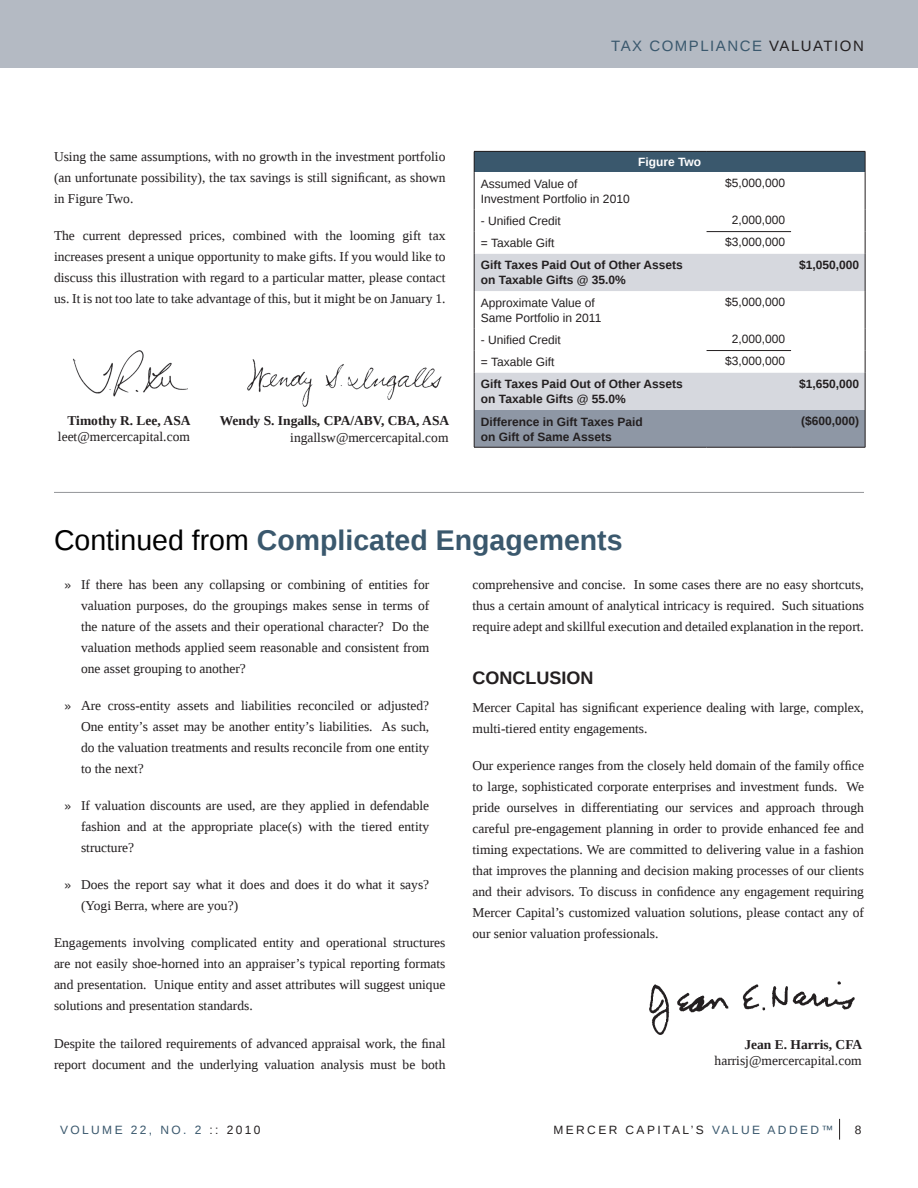
<style>
.page{position:relative;width:918px;height:1188px;background:#fff}
.page>*{position:absolute;margin:0;border:0;box-sizing:border-box;transform-origin:0 0}
.t1{font:700 28.5px "Liberation Sans";color:#3a586d}
.t2{font:700 18px "Liberation Sans";color:#231f20}
.t3{font:15px "Liberation Sans";letter-spacing:.1em;color:#231f20}
.t4{font:15px "Liberation Sans";color:#3a586d}
.t5{font:13.5px/21px "Liberation Serif";color:#231f20;text-align:justify}
.t6{font:700 13.5px "Liberation Serif";color:#231f20}
.t7{font:12px/15px "Liberation Sans";color:#231f20}
.t8{font:700 12px/15px "Liberation Sans";color:#231f20}
.t9{font:12px "Liberation Sans";letter-spacing:.2em;color:#231f20}
.t10{font:12px "Liberation Sans";letter-spacing:.2em;color:#3a586d}
.t11{font:700 12px "Liberation Sans";color:#fff}
.s1{color:#3a586d}
.s2{font-weight:400;color:#000}
.s3{font-family:"Liberation Sans";font-size:12px}
.s4{color:#231f20}
</style>
<div class="page">
<div style="left:0;top:0;width:918px;height:68px;background:#b4bac3"></div>
<div style="left:474px;top:151px;width:391px;height:21px;background:#3a586d"></div>
<svg style="left:475px;top:254px;width:390px;height:156px"></svg>
<div style="left:475px;top:410px;width:390px;height:37px;background:#8e97a5"></div>
<hr style="left:474px;top:151px;width:233px;height:1px;background:#231f20">
<svg style="left:474px;top:152px;width:1px;height:20px"></svg>
<hr style="left:707px;top:151px;width:84px;height:1px;background:#231f20">
<hr style="left:791px;top:151px;width:74px;height:1px;background:#231f20">
<svg style="left:865px;top:152px;width:1px;height:20px"></svg>
<hr style="left:474px;top:172px;width:1px;height:37px;background:#231f20">
<hr style="left:865px;top:172px;width:1px;height:37px;background:#231f20">
<svg style="left:474px;top:209px;width:1px;height:45px"></svg>
<svg style="left:865px;top:209px;width:1px;height:45px"></svg>
<hr style="left:474px;top:254px;width:1px;height:37px;background:#231f20">
<hr style="left:865px;top:254px;width:1px;height:37px;background:#231f20">
<hr style="left:474px;top:291px;width:1px;height:37px;background:#231f20">
<hr style="left:865px;top:291px;width:1px;height:37px;background:#231f20">
<svg style="left:474px;top:328px;width:1px;height:45px"></svg>
<svg style="left:865px;top:328px;width:1px;height:45px"></svg>
<hr style="left:474px;top:373px;width:1px;height:37px;background:#231f20">
<hr style="left:865px;top:373px;width:1px;height:37px;background:#231f20">
<hr style="left:474px;top:410px;width:1px;height:37px;background:#231f20">
<hr style="left:865px;top:410px;width:1px;height:37px;background:#231f20">
<hr style="left:474px;top:447px;width:233px;height:1px;background:#231f20">
<hr style="left:707px;top:447px;width:84px;height:1px;background:#231f20">
<hr style="left:791px;top:447px;width:74px;height:1px;background:#231f20">
<hr style="left:707px;top:231px;width:84px;height:1px;background:#231f20">
<hr style="left:707px;top:350px;width:84px;height:1px;background:#231f20">
<img style="left:247px;top:359px;width:195px;height:48px">
<img style="left:73px;top:350px;width:115px;height:47px">
<img style="left:649px;top:981px;width:206px;height:54px">
<hr style="left:54px;top:492px;width:810px;height:1px;background:#939598">
<svg style="left:839px;top:1119px;width:1px;height:21px"></svg>
<p class="t4" style="left:611px;top:38px;width:52px">Ta x Com</p>
<p class="t3" style="left:689px;top:38px;width:177px"><span class="s1">pliance</span> Valuation</p>
<p class="t5" style="left:54px;top:145px;width:393px">Using the same assumptions, with no growth in the investment portfolio (an unfortunate possibility), the tax savings is still significant, as shown in Figure Two.</p>
<p class="t5" style="left:54px;top:225px;width:393px">The current depressed prices, combined with the looming gift tax increases present a unique opportunity to make gifts. If you would like to discuss this illustration with regard to a particular matter, please contact us. It is not too late to take advantage of this, but it might be on January 1.</p>
<p class="t11" style="left:638px;top:154px;width:65px">Figure Two</p>
<p class="t7" style="left:481px;top:176px;width:150px">Assumed Value of<br>I nvestment Portfolio in 2010</p>
<p class="t7" style="left:725px;top:176px;width:62px">$5,000,000</p>
<p class="t7" style="left:481px;top:214px;width:82px">- Unified Credit</p>
<p class="t7" style="left:732px;top:213px;width:55px">2,000,000</p>
<p class="t7" style="left:481px;top:236px;width:75px">= Taxable Gift</p>
<p class="t7" style="left:725px;top:235px;width:62px">$3,000,000</p>
<p class="t8" style="left:481px;top:257px;width:204px">Gift Taxes Paid Out of Other Assets on Taxable Gifts @ 35.0%</p>
<p class="t8" style="left:799px;top:257px;width:62px">$1,050,000</p>
<p class="t7" style="left:481px;top:295px;width:122px">Approximate Value of<br>Same Portfolio in 2011</p>
<p class="t7" style="left:725px;top:295px;width:62px">$5,000,000</p>
<p class="t7" style="left:481px;top:333px;width:82px">- Unified Credit</p>
<p class="t7" style="left:732px;top:332px;width:55px">2,000,000</p>
<p class="t7" style="left:481px;top:355px;width:75px">= Taxable Gift</p>
<p class="t7" style="left:725px;top:354px;width:62px">$3,000,000</p>
<p class="t8" style="left:481px;top:376px;width:204px">Gift Taxes Paid Out of Other Assets on Taxable Gifts @ 55.0%</p>
<p class="t8" style="left:799px;top:376px;width:62px">$1,650,000</p>
<p class="t8" style="left:481px;top:414px;width:163px">Difference in Gift Taxes Paid on Gift of Same Assets</p>
<p class="t6" style="left:68px;top:411px;width:125px">Timothy R. Lee, ASA</p>
<p class="t5" style="left:58px;top:426px;width:134px">leet@mercercapital.com</p>
<p class="t6" style="left:220px;top:412px;width:231px">Wendy S. Ingalls, CPA/ABV, CBA, ASA</p>
<p class="t8" style="left:801px;top:413px;width:60px">($600,000)</p>
<p class="t5" style="left:290px;top:427px;width:160px">ingallsw@mercercapital.com</p>
<h1 class="t1" style="left:54px;top:521px;width:570px"><span class="s2">Continued from</span> Complicated Engagements</h1>
<p class="t5" style="left:81px;top:574px;width:350px;text-indent:-16px"><span class="s3">»</span> If there has been any collapsing or combining of entities for valuation purposes, do the groupings makes sense in terms of the nature of the assets and their operational character? Do the valuation methods applied seem reasonable and consistent from one asset grouping to another?</p>
<p class="t5" style="left:81px;top:695px;width:350px;text-indent:-16px"><span class="s3">»</span> Are cross-entity assets and liabilities reconciled or adjusted?<br>One entity’s asset may be another entity’s liabilities. As such, do the valuation treatments and results reconcile from one entity to the next?</p>
<p class="t5" style="left:81px;top:795px;width:350px;text-indent:-16px"><span class="s3">»</span> If valuation discounts are used, are they applied in defendable fashion and at the appropriate place(s) with the tiered entity structure?</p>
<p class="t5" style="left:81px;top:874px;width:350px;text-indent:-16px"><span class="s3">»</span> Does the report say what it does and does it do what it says? (Yogi Berra, where are you?)</p>
<p class="t5" style="left:54px;top:932px;width:393px">Engagements involving complicated entity and operational structures are not easily shoe‑horned into an appraiser’s typical reporting formats and presentation. Unique entity and asset attributes will suggest unique solutions and presentation standards.</p>
<p class="t5" style="left:54px;top:1033px;width:393px">Despite the tailored requirements of advanced appraisal work, the final report document and the underlying valuation analysis must be both</p>
<p class="t10" style="left:60px;top:1123px;width:202px">Vo lum e 22, No . 2 <span class="s4">:: 2010</span></p>
<p class="t5" style="left:472px;top:574px;width:393px">comprehensive and concise. In some cases there are no easy shortcuts, thus a certain amount of analytical intricacy is required. Such situations require adept and skillful execution and detailed explanation in the report.</p>
<h2 class="t2" style="left:472px;top:665px;width:120px">Conclusion</h2>
<p class="t5" style="left:472px;top:697px;width:393px">Mercer Capital has significant experience dealing with large, complex, multi‑tiered entity engagements.</p>
<p class="t5" style="left:472px;top:755px;width:393px">Our experience ranges from the closely held domain of the family office to large, sophisticated corporate enterprises and investment funds. We pride ourselves in differentiating our services and approach through careful pre-engagement planning in order to provide enhanced fee and timing expectations. We are committed to delivering value in a fashion that improves the planning and decision making processes of our clients and their advisors. To discuss in confidence any engagement requiring Mercer Capital’s customized valuation solutions, please contact any of our senior valuation professionals.</p>
<p class="t6" style="left:744px;top:1035px;width:119px">Jean E. Harris, CFA</p>
<p class="t5" style="left:715px;top:1050px;width:149px">harrisj@mercercapital.com</p>
<p class="t9" style="left:553px;top:1123px;width:282px">Mercer Ca pita l’s <span class="s1">Va lue Add ed ™</span></p>
<p class="t7" style="left:855px;top:1122px;width:8px">8</p>
</div>
